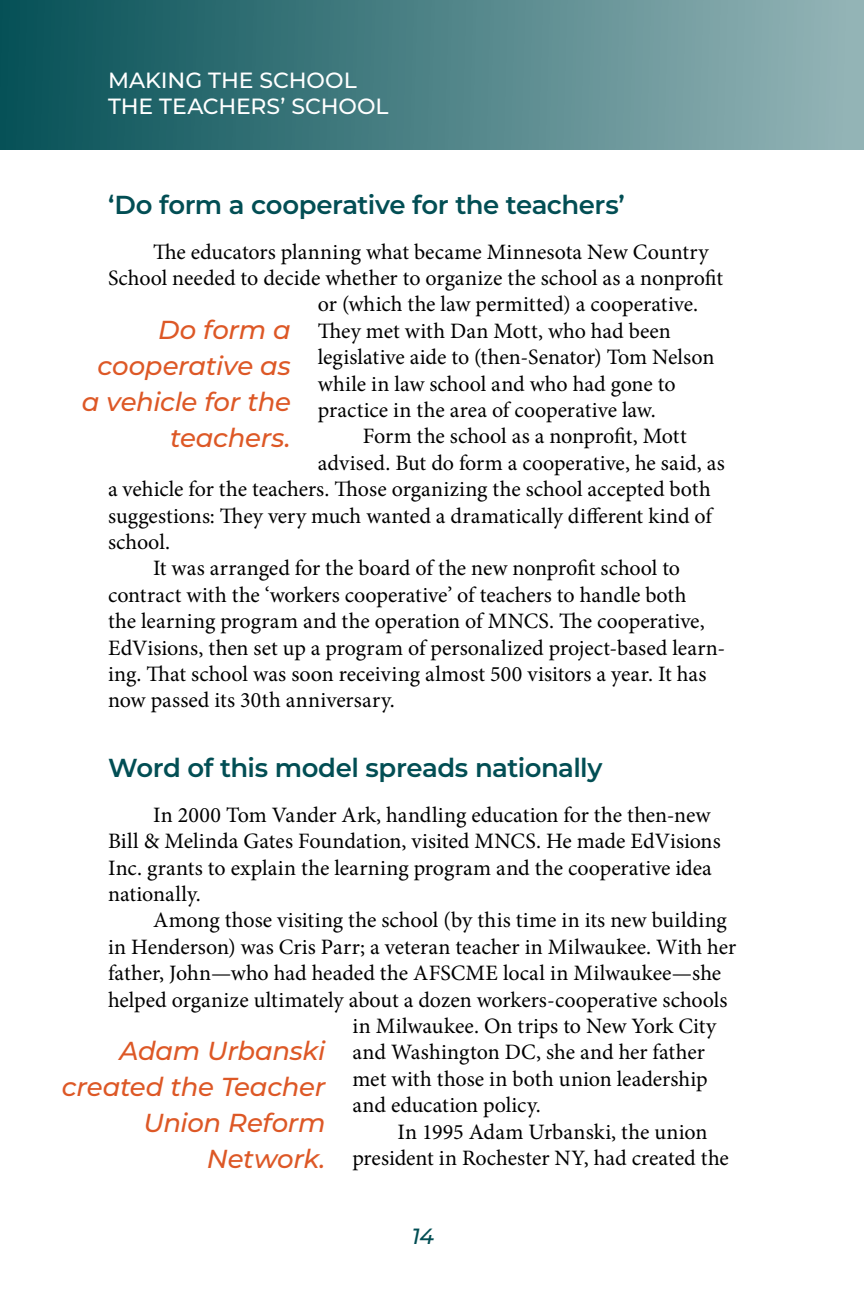
<style>
.page{position:relative;width:864px;height:1296px;background:#fff}
.page>*{position:absolute;margin:0;border:0;box-sizing:border-box;transform-origin:0 0}
.t1{font:italic 500 26px/36px "Montserrat";letter-spacing:-.01em;color:#dd5826;text-align:right}
.t2{font:600 26px "Montserrat";letter-spacing:-.02em;color:#024e54}
.t3{font:22px/26.4px "Minion Pro";color:#000}
.t4{font:500 22px/26px "Montserrat";color:#fff}
.t5{font:italic 500 22px "Montserrat";color:#024e54}
</style>
<div class="page">
<div style="left:0;top:0;width:864px;height:150px;background:linear-gradient(to right,#065157,#96b5b8)"></div>
<p class="t4" style="left:108px;top:69px;width:282px">MAKING THE SCHOOL<br>THE TEACHERS’ SCHOOL</p>
<p class="t2" style="left:108px;top:194px;width:518px">‘Do form a cooperative for the teachers’</p>
<p class="t3" style="left:153px;top:240px;width:557px">The educators planning what became Minnesota New Country</p>
<p class="t3" style="left:108px;top:267px;width:617px">School needed to decide whether to organize the school as a nonprofit</p>
<p class="t3" style="left:318px;top:293px;width:382px">or (which the law permitted) a cooperative.</p>
<p class="t3" style="left:318px;top:320px;width:355px">They met with Dan Mott, who had been</p>
<p class="t3" style="left:318px;top:346px;width:398px">legislative aide to (then-Senator) Tom Nelson</p>
<p class="t3" style="left:318px;top:372px;width:359px">while in law school and who had gone to</p>
<p class="t3" style="left:318px;top:399px;width:340px">practice in the area of cooperative law.</p>
<p class="t3" style="left:363px;top:425px;width:326px">Form the school as a nonprofit, Mott</p>
<p class="t3" style="left:318px;top:452px;width:409px">advised. But do form a cooperative, he said, as</p>
<p class="t3" style="left:108px;top:478px;width:604px">a vehicle for the teachers. Those organizing the school accepted both</p>
<p class="t3" style="left:108px;top:504px;width:606px">suggestions: They very much wanted a dramatically different kind of</p>
<p class="t3" style="left:108px;top:531px;width:64px">school.</p>
<p class="t3" style="left:153px;top:557px;width:529px">It was arranged for the board of the new nonprofit school to</p>
<p class="t3" style="left:108px;top:584px;width:580px">contract with the ‘workers cooperative’ of teachers to handle both</p>
<p class="t3" style="left:108px;top:610px;width:598px">the learning program and the operation of MNCS. The cooperative,</p>
<p class="t3" style="left:108px;top:636px;width:619px">EdVisions, then set up a program of personalized project-based learn-</p>
<p class="t3" style="left:108px;top:663px;width:600px">ing. That school was soon receiving almost 500 visitors a year. It has</p>
<p class="t3" style="left:108px;top:689px;width:288px">now passed its 30th anniversary.</p>
<p class="t1" style="left:82px;top:314px;width:211px">Do form a cooperative as a vehicle for the teachers.</p>
<p class="t2" style="left:108px;top:757px;width:496px">Word of this model spreads nationally</p>
<p class="t3" style="left:108px;top:804px;width:614px;text-indent:45px">In 2000 Tom Vander Ark, handling education for the then-new Bill &amp; Melinda Gates Foundation, visited MNCS. He made EdVisions Inc. grants to explain the learning program and the cooperative idea nationally.</p>
<p class="t3" style="left:153px;top:909px;width:575px">Among those visiting the school (by this time in its new building</p>
<p class="t3" style="left:108px;top:936px;width:630px">in Henderson) was Cris Parr; a veteran teacher in Milwaukee. With her</p>
<p class="t3" style="left:108px;top:962px;width:615px">father, John—who had headed the AFSCME local in Milwaukee—she</p>
<p class="t3" style="left:108px;top:988px;width:621px">helped organize ultimately about a dozen workers-cooperative schools</p>
<p class="t3" style="left:352px;top:1015px;width:365px">in Milwaukee. On trips to New York City</p>
<p class="t3" style="left:352px;top:1041px;width:354px">and Washington DC, she and her father</p>
<p class="t3" style="left:352px;top:1068px;width:357px">met with those in both union leadership</p>
<p class="t3" style="left:352px;top:1094px;width:190px">and education policy.</p>
<p class="t3" style="left:397px;top:1120px;width:312px">In 1995 Adam Urbanski, the union</p>
<p class="t3" style="left:352px;top:1147px;width:378px">president in Rochester NY, had created the</p>
<p class="t1" style="left:62px;top:1035px;width:265px">Adam Urbanski created the Teacher<br>Union Reform<br>Network.</p>
<p class="t5" style="left:412px;top:1227px;width:24px">14</p>
</div>
